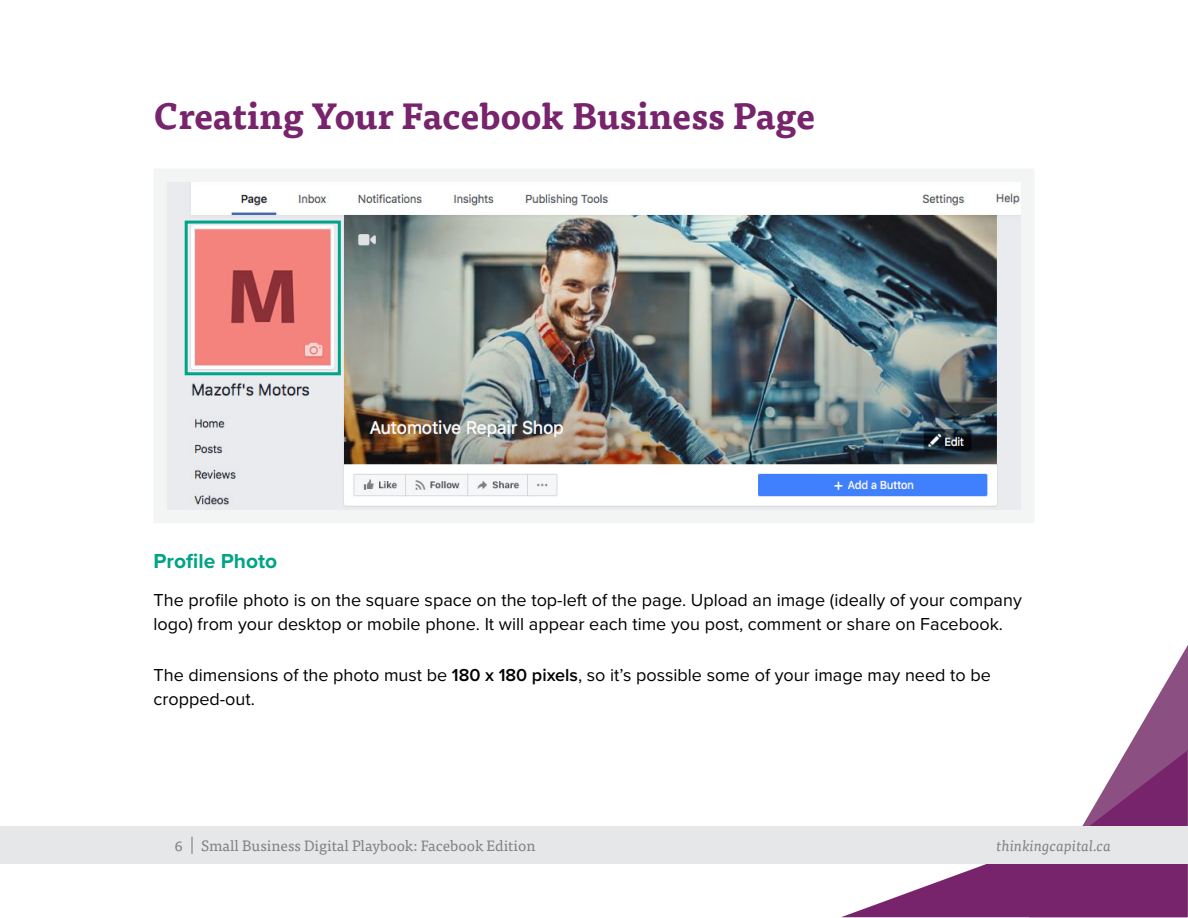
<style>
.page{position:relative;width:1188px;height:918px;background:#fff}
.page>*{position:absolute;margin:0;border:0;box-sizing:border-box;transform-origin:0 0}
.t1{font:700 36px "Tisa Pro";color:#77246c}
.t2{font:700 21px "Proxima Nova";color:#01a487}
.t3{font:18px/24px "Proxima Nova";color:#000}
.t4{font:15px "Tisa Pro";color:#808285}
.t5{font:italic 15px "Tisa Pro";color:#808285}
.s1{font-weight:600}
</style>
<div class="page">
<svg style="left:1126px;top:645px;width:62px;height:272px"></svg>
<svg style="left:841px;top:751px;width:346px;height:166px"></svg>
<div style="left:0;top:827px;width:1188px;height:37px;background:#e6e7e8"></div>
<svg style="left:191px;top:837px;width:2px;height:17px"></svg>
<img style="left:154px;top:169px;width:880px;height:354px">
<svg style="left:183px;top:219px;width:159px;height:158px;background:#d7938e"></svg>
<h1 class="t1" style="left:154px;top:87px;width:663px">Creating Your Facebook Business Page</h1>
<p class="t2" style="left:154px;top:549px;width:125px">Profile Photo</p>
<p class="t3" style="left:154px;top:588px;width:870px">The profile photo is on the square space on the top-left of the page. Upload an image (ideally of your company logo) from your desktop or mobile phone. It will appear each time you post, comment or share on Facebook.</p>
<p class="t3" style="left:154px;top:663px;width:839px">The dimensions of the photo must be <span class="s1">180 x 180 pixels</span>, so it’s possible some of your image may need to be cropped-out.</p>
<p class="t4" style="left:175px;top:834px;width:362px">6 Small Business Digital Playbook: Facebook Edition</p>
<p class="t5" style="left:997px;top:835px;width:116px">thinkingcapital.ca</p>
</div>
